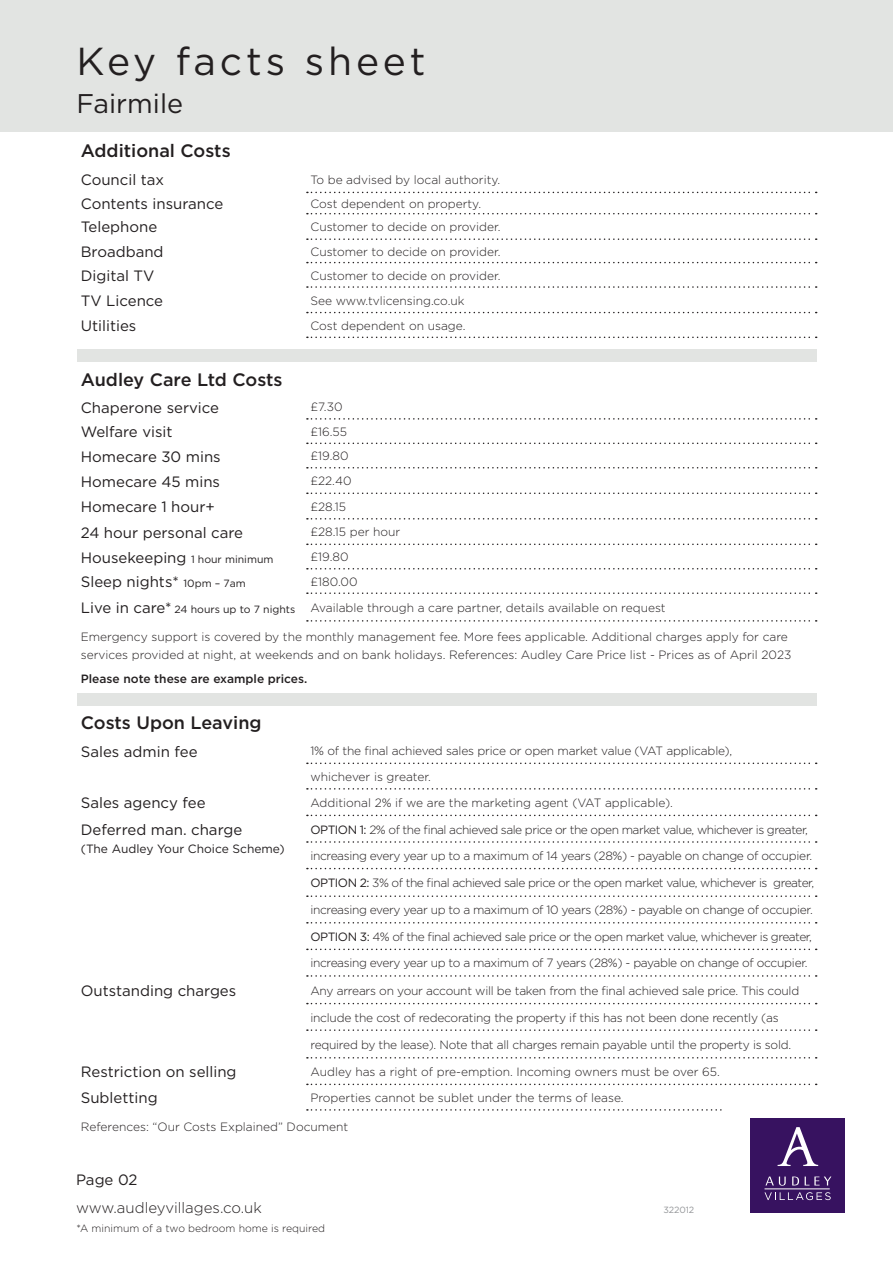
<style>
.page{position:relative;width:893px;height:1263px;background:#fff}
.page>*{position:absolute;margin:0;border:0;box-sizing:border-box;transform-origin:0 0}
.t1{font:39px "Gotham";letter-spacing:.1em;color:#231f20}
.t2{font:27px "Gotham";color:#231f20}
.t3{font:500 18px "Gotham";color:#231f20}
.t4{font:15px "Gotham";color:#231f20}
.t5{font:300 15px "Gotham";color:#231f20}
.t6{font:300 12px/18px "Gotham";color:#231f20}
.t7{font:300 12px/25.5px "Gotham";letter-spacing:-.02em;color:#231f20}
.t8{font:300 12px "Gotham";letter-spacing:-.04em;color:#231f20}
.t9{font:500 12px "Gotham";color:#231f20}
.t10{font:12px "Gotham";color:#231f20}
.t11{font:300 10.5px "Gotham";color:#231f20}
.t12{font:10.5px "Gotham";color:#231f20}
.t13{font:9px "Gotham";letter-spacing:-.01em;color:#939598}
.s1{font-size:10.5px}
.s2{font-size:15px}
.s3{font-weight:400}
</style>
<div class="page">
<div style="left:0;top:0;width:893px;height:132px;background:#e2e4e2"></div>
<div style="left:77px;top:349px;width:739px;height:12px;background:#e2e4e2"></div>
<div style="left:77px;top:693px;width:739px;height:13px;background:#e2e4e2"></div>
<svg style="left:307px;top:192px;width:510px;height:1px"></svg>
<svg style="left:307px;top:213px;width:510px;height:1px"></svg>
<svg style="left:307px;top:238px;width:510px;height:2px"></svg>
<svg style="left:307px;top:262px;width:510px;height:1px"></svg>
<svg style="left:307px;top:286px;width:510px;height:2px"></svg>
<svg style="left:307px;top:312px;width:510px;height:1px"></svg>
<svg style="left:307px;top:337px;width:510px;height:1px"></svg>
<svg style="left:307px;top:762px;width:510px;height:2px"></svg>
<svg style="left:307px;top:788px;width:510px;height:1px"></svg>
<svg style="left:307px;top:815px;width:510px;height:1px"></svg>
<svg style="left:307px;top:841px;width:510px;height:2px"></svg>
<svg style="left:307px;top:868px;width:510px;height:1px"></svg>
<svg style="left:307px;top:895px;width:510px;height:2px"></svg>
<svg style="left:307px;top:922px;width:510px;height:1px"></svg>
<svg style="left:307px;top:949px;width:510px;height:1px"></svg>
<svg style="left:307px;top:975px;width:510px;height:2px"></svg>
<svg style="left:307px;top:1003px;width:510px;height:1px"></svg>
<svg style="left:307px;top:1029px;width:510px;height:2px"></svg>
<svg style="left:307px;top:1057px;width:510px;height:1px"></svg>
<svg style="left:307px;top:1084px;width:510px;height:1px"></svg>
<svg style="left:307px;top:1109px;width:415px;height:2px"></svg>
<svg style="left:307px;top:418px;width:510px;height:2px"></svg>
<svg style="left:307px;top:443px;width:510px;height:1px"></svg>
<svg style="left:307px;top:467px;width:510px;height:1px"></svg>
<svg style="left:307px;top:492px;width:510px;height:2px"></svg>
<svg style="left:307px;top:518px;width:510px;height:1px"></svg>
<svg style="left:307px;top:544px;width:510px;height:1px"></svg>
<svg style="left:307px;top:568px;width:510px;height:1px"></svg>
<svg style="left:307px;top:592px;width:510px;height:2px"></svg>
<svg style="left:307px;top:620px;width:510px;height:2px"></svg>
<div style="left:750px;top:1118px;width:95px;height:95px;background:#371260"></div>
<svg style="left:778px;top:1127px;width:40px;height:39px"></svg>
<svg style="left:765px;top:1176px;width:21px;height:9px"></svg>
<svg style="left:792px;top:1176px;width:7px;height:9px"></svg>
<svg style="left:805px;top:1176px;width:26px;height:9px"></svg>
<svg style="left:764px;top:1192px;width:67px;height:8px"></svg>
<hr style="left:764px;top:1188px;width:66px;height:1px;background:#fff">
<h1 class="t1" style="left:77px;top:36px;width:351px">Key facts sheet</h1>
<h2 class="t2" style="left:77px;top:86px;width:108px">Fairmile</h2>
<h3 class="t3" style="left:81px;top:139px;width:151px">Additional Costs</h3>
<p class="t4" style="left:81px;top:170px;width:85px">Council tax</p>
<p class="t6" style="left:310px;top:170px;width:191px">To be advised by local authority.</p>
<p class="t4" style="left:81px;top:194px;width:144px">Contents insurance</p>
<p class="t6" style="left:310px;top:194px;width:172px">Cost dependent on property.</p>
<p class="t4" style="left:81px;top:218px;width:78px">Telephone</p>
<p class="t6" style="left:310px;top:218px;width:192px">Customer to decide on provider.</p>
<p class="t4" style="left:81px;top:242px;width:84px">Broadband</p>
<p class="t6" style="left:310px;top:242px;width:192px">Customer to decide on provider.</p>
<p class="t4" style="left:81px;top:266px;width:75px">Digital TV</p>
<p class="t6" style="left:310px;top:266px;width:192px">Customer to decide on provider.</p>
<p class="t4" style="left:81px;top:291px;width:84px">TV Licence</p>
<p class="t6" style="left:310px;top:291px;width:156px">See www.tvlicensing.co.uk</p>
<p class="t4" style="left:81px;top:316px;width:57px">Utilities</p>
<p class="t6" style="left:310px;top:316px;width:157px">Cost dependent on usage.</p>
<h3 class="t3" style="left:81px;top:368px;width:203px">Audley Care Ltd Costs</h3>
<p class="t4" style="left:81px;top:398px;width:140px">Chaperone service</p>
<p class="t7" style="left:310px;top:394px;width:34px">£7.30</p>
<p class="t4" style="left:81px;top:422px;width:93px">Welfare visit</p>
<p class="t7" style="left:310px;top:419px;width:38px">£16.55</p>
<p class="t4" style="left:81px;top:447px;width:141px">Homecare 30 mins</p>
<p class="t7" style="left:310px;top:443px;width:40px">£19.80</p>
<p class="t4" style="left:81px;top:472px;width:141px">Homecare 45 mins</p>
<p class="t7" style="left:310px;top:468px;width:43px">£22.40</p>
<p class="t4" style="left:81px;top:497px;width:136px">Homecare 1 hour+</p>
<p class="t7" style="left:310px;top:493px;width:37px">£28.15</p>
<p class="t4" style="left:81px;top:523px;width:164px">24 hour personal care</p>
<p class="t6" style="left:310px;top:523px;width:91px">£28.15 per hour</p>
<p class="t4" style="left:81px;top:548px;width:194px">Housekeeping <span class="s1">1 hour minimum</span></p>
<p class="t7" style="left:310px;top:544px;width:40px">£19.80</p>
<p class="t4" style="left:81px;top:572px;width:167px">Sleep nights* <span class="s1">10pm – 7am</span></p>
<p class="t7" style="left:310px;top:568px;width:49px">£180.00</p>
<p class="t12" style="left:81px;top:603px;width:216px"><span class="s2">Live in care*</span> 24 hours up to 7 nights</p>
<p class="t6" style="left:310px;top:598px;width:357px">Available through a care partner, details available on request</p>
<p class="t6" style="left:81px;top:627px;width:712px">Emergency support is covered by the monthly management fee. More fees applicable. Additional charges apply for care services provided at night, at weekends and on bank holidays. References: Audley Care Price list - Prices as of April 2023</p>
<p class="t9" style="left:81px;top:671px;width:228px">Please note these are example prices.</p>
<h3 class="t3" style="left:81px;top:711px;width:182px">Costs Upon Leaving</h3>
<p class="t4" style="left:81px;top:742px;width:118px">Sales admin fee</p>
<p class="t7" style="left:310px;top:738px;width:423px">1% of the final achieved sales price or open market value (VAT applicable), whichever is greater.</p>
<p class="t4" style="left:81px;top:793px;width:126px">Sales agency fee</p>
<p class="t6" style="left:310px;top:793px;width:364px">Additional 2% if we are the marketing agent (VAT applicable).</p>
<p class="t4" style="left:81px;top:820px;width:163px">Deferred man. charge</p>
<p class="t8" style="left:310px;top:822px;width:499px"><span class="s3">OPTION 1:</span> 2% of the final achieved sale price or the open market value, whichever is greater,</p>
<p class="t10" style="left:81px;top:841px;width:206px">(The Audley Your Choice Scheme)</p>
<p class="t7" style="left:310px;top:843px;width:503px">increasing every year up to a maximum of 14 years (28%) - payable on change of occupier.</p>
<p class="t8" style="left:310px;top:875px;width:505px"><span class="s3">OPTION 2:</span> 3% of the final achieved sale price or the open market value, whichever is greater,</p>
<p class="t7" style="left:310px;top:897px;width:504px">increasing every year up to a maximum of 10 years (28%) - payable on change of occupier.</p>
<p class="t8" style="left:310px;top:929px;width:503px"><span class="s3">OPTION 3:</span> 4% of the final achieved sale price or the open market value, whichever is greater,</p>
<p class="t7" style="left:310px;top:950px;width:499px">increasing every year up to a maximum of 7 years (28%) - payable on change of occupier.</p>
<p class="t4" style="left:81px;top:981px;width:157px">Outstanding charges</p>
<p class="t7" style="left:310px;top:977px;width:490px">Any arrears on your account will be taken from the final achieved sale price. This could</p>
<p class="t7" style="left:310px;top:1004px;width:470px">include the cost of redecorating the property if this has not been done recently (as</p>
<p class="t7" style="left:310px;top:1031px;width:482px">required by the lease). Note that all charges remain payable until the property is sold.</p>
<p class="t4" style="left:81px;top:1062px;width:157px">Restriction on selling</p>
<p class="t6" style="left:310px;top:1062px;width:411px">Audley has a right of pre-emption. Incoming owners must be over 65.</p>
<p class="t4" style="left:81px;top:1088px;width:78px">Subletting</p>
<p class="t6" style="left:310px;top:1088px;width:315px">Properties cannot be sublet under the terms of lease.</p>
<p class="t6" style="left:81px;top:1117px;width:269px">References: “Our Costs Explained” Document</p>
<p class="t4" style="left:76px;top:1170px;width:63px">Page 02</p>
<p class="t5" style="left:76px;top:1198px;width:187px">www.audleyvillages.co.uk</p>
<p class="t13" style="left:663px;top:1204px;width:32px">322012</p>
<p class="t11" style="left:77px;top:1221px;width:250px">*A minimum of a two bedroom home is required</p>
</div>
